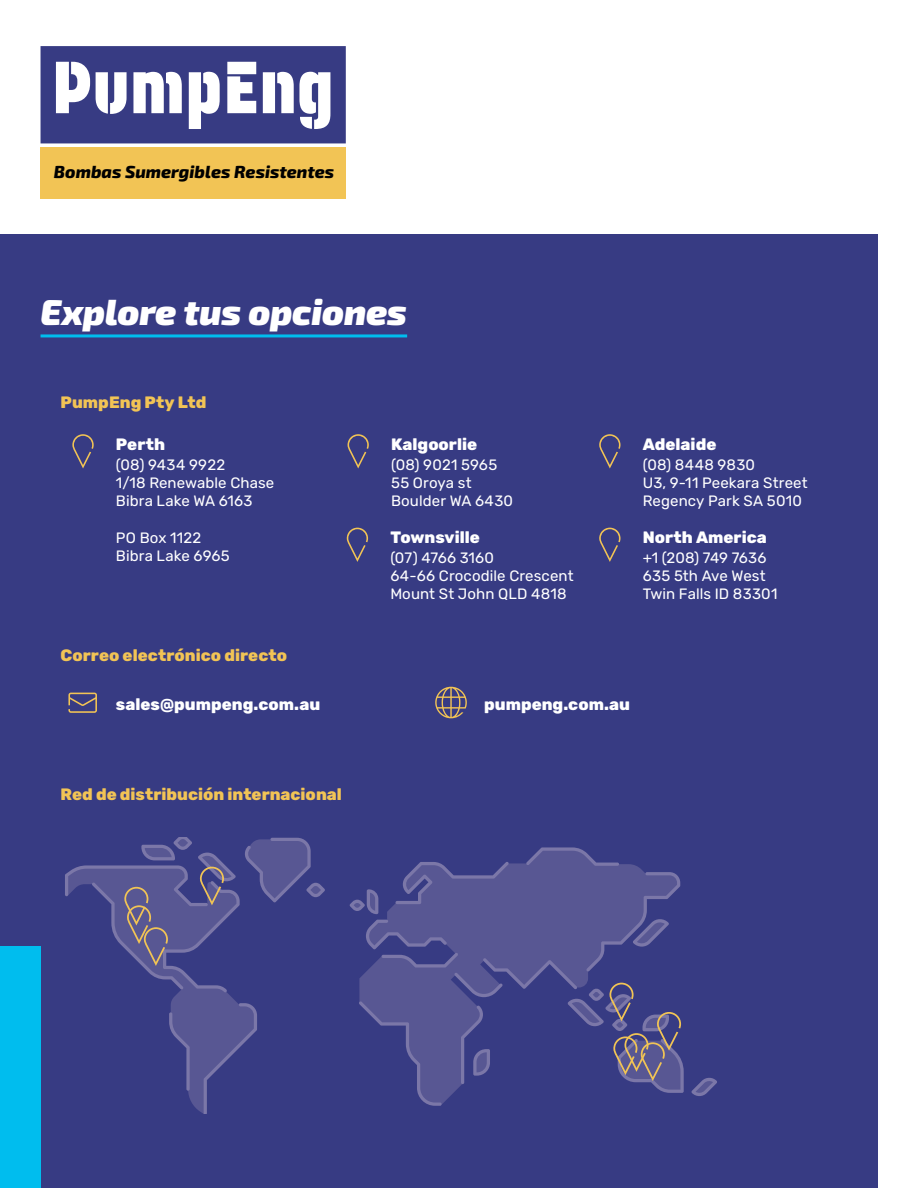
<style>
.page{position:relative;width:918px;height:1188px;background:#fff}
.page>*{position:absolute;margin:0;border:0;box-sizing:border-box;transform-origin:0 0}
.t1{font:italic 900 36px "Exo 2";letter-spacing:-.005em;color:#fff}
.t2{font:italic 800 17.4px "Exo 2";color:#000}
.t3{font:800 16.5px "Rubik";color:#fff}
.t4{font:800 16.5px "Rubik";color:#f2c455}
.t5{font:15px/18px "Rubik";letter-spacing:.005em;color:#fff}
</style>
<div class="page">
<div style="left:41px;top:147px;width:305px;height:51px;background:#f2c455"></div>
<svg style="left:41px;top:46px;width:305px;height:97px"></svg>
<div style="left:0;top:234px;width:878px;height:954px;background:#373b83"></div>
<div style="left:0;top:946px;width:40px;height:242px;background:#00bdee"></div>
<hr style="left:41px;top:334px;width:366px;height:3px;background:#00bdee">
<svg style="left:435px;top:687px;width:32px;height:31px"></svg>
<svg style="left:68px;top:693px;width:29px;height:20px"></svg>
<svg style="left:347px;top:528px;width:21px;height:34px"></svg>
<svg style="left:599px;top:528px;width:22px;height:34px"></svg>
<svg style="left:348px;top:434px;width:21px;height:35px"></svg>
<svg style="left:599px;top:434px;width:22px;height:35px"></svg>
<svg style="left:72px;top:434px;width:22px;height:35px"></svg>
<svg style="left:171px;top:992px;width:66px;height:122px;fill:#585793"></svg>
<svg style="left:169px;top:1012px;width:21px;height:79px"></svg>
<svg style="left:204px;top:1003px;width:53px;height:111px"></svg>
<svg style="left:691px;top:1077px;width:26px;height:19px"></svg>
<svg style="left:65px;top:837px;width:260px;height:155px"></svg>
<svg style="left:350px;top:847px;width:334px;height:259px"></svg>
<p class="t2" style="left:54px;top:160px;width:282px">Bombas Sumergibles Resistentes</p>
<h1 class="t1" style="left:41px;top:289px;width:368px">Explore tus opciones</h1>
<p class="t4" style="left:61px;top:393px;width:147px">PumpEng Pty Ltd</p>
<p class="t3" style="left:116px;top:434px;width:51px">Perth</p>
<p class="t5" style="left:116px;top:456px;width:160px">(08) 9434 9922<br>1/18 Renewable Chase<br>Bibra Lake WA 6163</p>
<p class="t5" style="left:116px;top:529px;width:115px">PO Box 1122<br>Bibra Lake 6965</p>
<p class="t4" style="left:61px;top:646px;width:228px">Correo electrónico directo</p>
<p class="t3" style="left:116px;top:695px;width:206px">sales@pumpeng.com.au</p>
<p class="t3" style="left:391px;top:434px;width:88px">Kalgoorlie</p>
<p class="t5" style="left:391px;top:456px;width:124px">(08) 9021 5965<br>55 Oroya st<br>Boulder WA 6430</p>
<p class="t3" style="left:390px;top:528px;width:91px">Townsville</p>
<p class="t5" style="left:390px;top:549px;width:185px">(07) 4766 3160<br>64-66 Crocodile Crescent<br>Mount St John QLD 4818</p>
<p class="t3" style="left:643px;top:434px;width:75px">Adelaide</p>
<p class="t5" style="left:643px;top:456px;width:166px">(08) 8448 9830<br>U3, 9-11 Peekara Street<br>Regency Park SA 5010</p>
<p class="t3" style="left:643px;top:528px;width:126px">North America</p>
<p class="t5" style="left:643px;top:549px;width:136px">+1 (208) 749 7636<br>635 5th Ave West<br>Twin Falls ID 83301</p>
<p class="t3" style="left:484px;top:695px;width:148px">pumpeng.com.au</p>
<p class="t4" style="left:61px;top:784px;width:283px">Red de distribución internacional</p>
</div>
